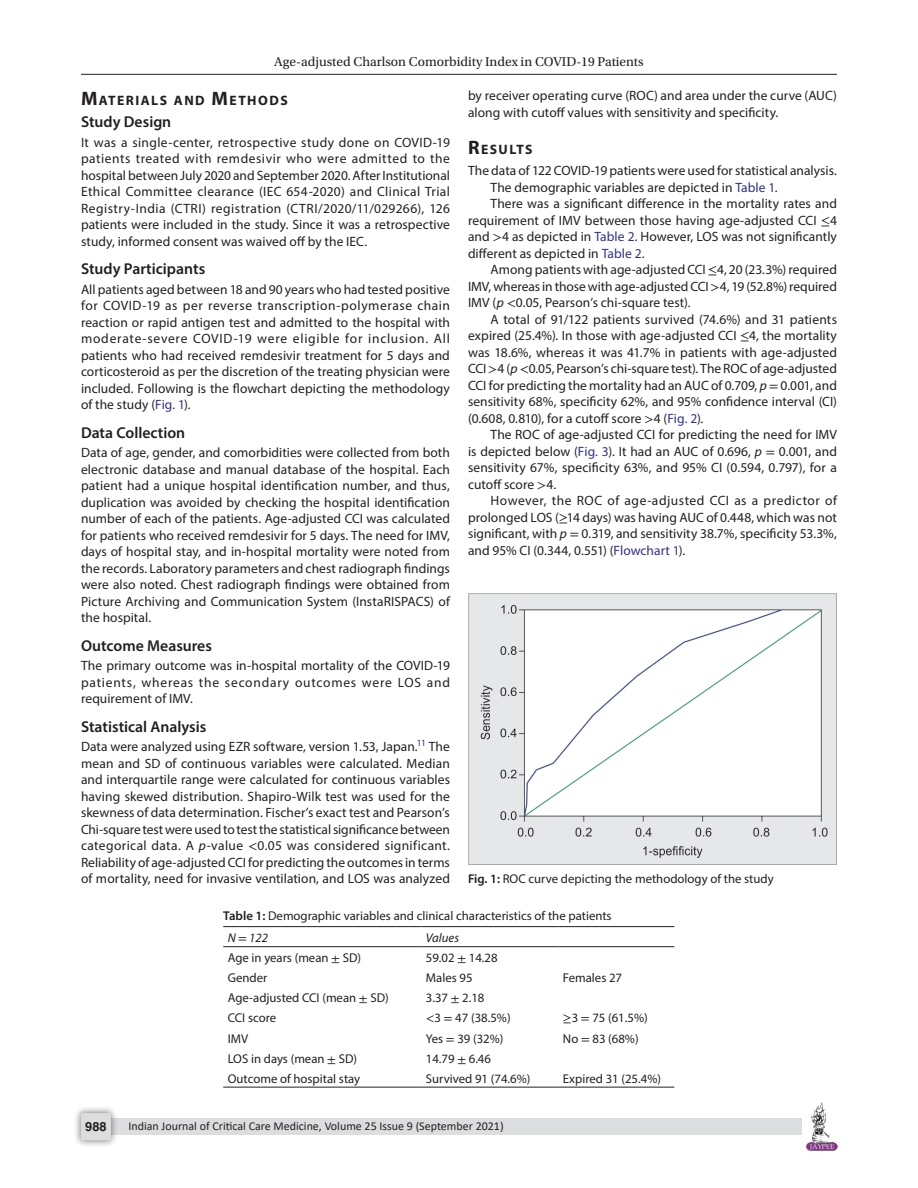
<style>
.page{position:relative;width:918px;height:1188px;background:#fff}
.page>*{position:absolute;margin:0;border:0;box-sizing:border-box;transform-origin:0 0}
.Head-2{font:600 15.75px "Myriad Pro";color:#231f20}
.Head-2-stk{font:600 15.75px "Myriad Pro";color:#231f20}
.Head-1{font:700 13.65px "Myriad Pro";letter-spacing:.105em;color:#231f20}
.Para-NoIndent{font:13.5px/16.5px "Myriad Pro";letter-spacing:.005em;color:#231f20;text-align:justify}
.Para-Indent{font:13.5px/16.5px "Myriad Pro";letter-spacing:.005em;color:#231f20;text-align:justify}
.t1{font:13.5px "Utopia Std";color:#231f20}
.TableBody{font:12.75px "Myriad Pro";color:#231f20}
.TableCaption{font:12.75px "Myriad Pro";color:#231f20}
.FigCaption{font:12.75px "Myriad Pro";color:#231f20}
.TableHeader{font:italic 12.75px "Myriad Pro";color:#231f20}
.t2{font:700 12.75px "Helvetica LT Std";color:#231f20}
.t3{font:12px "Calibri";color:#231f20}
.s1{font-size:19.5px}
.s2{color:#2e3092}
.s3{font-family:"STIX General"}
.s4{font-style:italic}
.s5{font-weight:600}
.s6{font-family:"STIX General";font-style:normal}
</style>
<div class="page">
<hr style="left:81px;top:74px;width:756px;height:1px;background:#231f20">
<img style="left:807px;top:1103px;width:30px;height:48px">
<div style="left:96px;top:1119px;width:706px;height:16px;background:#dcdddf"></div>
<div style="left:73px;top:1106px;width:45px;height:41px;background:#231f20;opacity:.61"></div>
<div style="left:81px;top:1113px;width:30px;height:27px;background:#dcdddf;border-radius:2px"></div>
<img style="left:468px;top:594px;width:368px;height:271px">
<hr style="left:223px;top:1087px;width:198px;height:1px;background:#231f20">
<hr style="left:421px;top:1087px;width:137px;height:1px;background:#231f20">
<hr style="left:558px;top:1087px;width:116px;height:1px;background:#231f20">
<hr style="left:223px;top:926px;width:198px;height:1px;background:#231f20">
<hr style="left:421px;top:926px;width:137px;height:1px;background:#231f20">
<hr style="left:558px;top:926px;width:116px;height:1px;background:#231f20">
<hr style="left:223px;top:946px;width:198px;height:1px;background:#231f20">
<hr style="left:421px;top:946px;width:137px;height:1px;background:#231f20">
<hr style="left:558px;top:946px;width:116px;height:1px;background:#231f20">
<p class="t1" style="left:274px;top:55px;width:371px">Age-adjusted Charlson Comorbidity Index in COVID-19 Patients</p>
<p class="Para-NoIndent" style="left:468px;top:87px;width:370px">by receiver operating curve (ROC) and area under the curve (AUC) along with cutoff values with sensitivity and specificity.</p>
<p class="Head-1" style="left:468px;top:141px;width:66px"><span class="s1">R</span>ESULTS</p>
<p class="Para-NoIndent" style="left:468px;top:162px;width:370px">The data of 122 COVID-19 patients were used for statistical analysis.</p>
<p class="Para-Indent" style="left:490px;top:179px;width:289px">The demographic variables are depicted in <span class="s2">Table 1</span>.</p>
<p class="Para-Indent" style="left:468px;top:195px;width:371px;text-indent:22px">There was a significant difference in the mortality rates and requirement of IMV between those having age-adjusted CCI <span class="s3">≤</span>4 and <span class="s3">&gt;</span>4 as depicted in <span class="s2">Table 2</span>. However, LOS was not significantly different as depicted in <span class="s2">Table 2</span>.</p>
<p class="Para-Indent" style="left:468px;top:261px;width:370px;text-indent:22px">Among patients with age-adjusted CCI <span class="s3">≤</span>4, 20 (23.3%) required IMV, whereas in those with age-adjusted CCI <span class="s3">&gt;</span>4, 19 (52.8%) required IMV (<span class="s4">p</span> <span class="s3">&lt;</span>0.05, Pearson’s chi-square test).</p>
<p class="Para-Indent" style="left:468px;top:311px;width:371px;text-indent:22px">A total of 91/122 patients survived (74.6%) and 31 patients expired (25.4%). In those with age-adjusted CCI <span class="s3">≤</span>4, the mortality was 18.6%, whereas it was 41.7% in patients with age-adjusted CCI <span class="s3">&gt;</span>4 (<span class="s4">p</span><span class="s3">&lt;</span>0.05, Pearson’s chi-square test). The ROC of age-adjusted CCI for predicting the mortality had an AUC of 0.709, <span class="s4">p</span> <span class="s3">=</span> 0.001, and sensitivity 68%, specificity 62%, and 95% confidence interval (CI) (0.608, 0.810), for a cutoff score <span class="s3">&gt;</span>4 (<span class="s2">Fig. 2</span>).</p>
<p class="Para-Indent" style="left:468px;top:426px;width:370px;text-indent:22px">The ROC of age-adjusted CCI for predicting the need for IMV is depicted below (<span class="s2">Fig. 3</span>). It had an AUC of 0.696, <span class="s4">p</span> <span class="s3">=</span> 0.001, and sensitivity 67%, specificity 63%, and 95% CI (0.594, 0.797), for a cutoff score <span class="s3">&gt;</span>4.</p>
<p class="Para-Indent" style="left:468px;top:492px;width:371px;text-indent:22px">However, the ROC of age-adjusted CCI as a predictor of prolonged LOS (<span class="s3">≥</span>14 days) was having AUC of 0.448, which was not significant, with <span class="s4">p</span> <span class="s3">=</span> 0.319, and sensitivity 38.7%, specificity 53.3%, and 95% CI (0.344, 0.551) (<span class="s2">Flowchart 1</span>).</p>
<p class="Head-1" style="left:81px;top:91px;width:208px"><span class="s1">M</span>ATERIALS AND <span class="s1">M</span>ETHODS</p>
<p class="Head-2-stk" style="left:81px;top:112px;width:92px">Study Design</p>
<p class="Para-NoIndent" style="left:81px;top:134px;width:371px">It was a single-center, retrospective study done on COVID-19 patients treated with remdesivir who were admitted to the hospital between July 2020 and September 2020. After Institutional Ethical Committee clearance (IEC 654-2020) and Clinical Trial Registry-India (CTRI) registration (CTRI/2020/11/029266), 126 patients were included in the study. Since it was a retrospective study, informed consent was waived off by the IEC.</p>
<p class="Head-2" style="left:81px;top:259px;width:126px">Study Participants</p>
<p class="Para-NoIndent" style="left:81px;top:281px;width:371px">All patients aged between 18 and 90 years who had tested positive for COVID-19 as per reverse transcription-polymerase chain reaction or rapid antigen test and admitted to the hospital with moderate-severe COVID-19 were eligible for inclusion. All patients who had received remdesivir treatment for 5 days and corticosteroid as per the discretion of the treating physician were included. Following is the flowchart depicting the methodology of the study (<span class="s2">Fig. 1</span>).</p>
<p class="Head-2" style="left:81px;top:422px;width:106px">Data Collection</p>
<p class="Para-NoIndent" style="left:81px;top:444px;width:371px">Data of age, gender, and comorbidities were collected from both electronic database and manual database of the hospital. Each patient had a unique hospital identification number, and thus, duplication was avoided by checking the hospital identification number of each of the patients. Age-adjusted CCI was calculated for patients who received remdesivir for 5 days. The need for IMV, days of hospital stay, and in-hospital mortality were noted from the records. Laboratory parameters and chest radiograph findings were also noted. Chest radiograph findings were obtained from Picture Archiving and Communication System (InstaRISPACS) of the hospital.</p>
<p class="Head-2" style="left:81px;top:635px;width:133px">Outcome Measures</p>
<p class="Para-NoIndent" style="left:81px;top:657px;width:371px">The primary outcome was in-hospital mortality of the COVID-19 patients, whereas the secondary outcomes were LOS and requirement of IMV.</p>
<p class="Head-2" style="left:81px;top:716px;width:127px">Statistical Analysis</p>
<p class="Para-NoIndent" style="left:81px;top:738px;width:371px">Data were analyzed using EZR software, version 1.53, Japan.<sup>11</sup> The mean and SD of continuous variables were calculated. Median and interquartile range were calculated for continuous variables having skewed distribution. Shapiro-Wilk test was used for the skewness of data determination. Fischer’s exact test and Pearson’s Chi-square test were used to test the statistical significance between categorical data. A <span class="s4">p</span>-value <span class="s3">&lt;</span>0.05 was considered significant.<br>Reliability of age-adjusted CCI for predicting the outcomes in terms of mortality, need for invasive ventilation, and LOS was analyzed</p>
<p class="FigCaption" style="left:468px;top:871px;width:307px"><span class="s5">Fig. 1:</span> ROC curve depicting the methodology of the study</p>
<p class="TableCaption" style="left:223px;top:908px;width:390px"><span class="s5">Table 1:</span> Demographic variables and clinical characteristics of the patients</p>
<p class="TableHeader" style="left:228px;top:930px;width:42px">N <span class="s6">=</span> 122</p>
<p class="TableHeader" style="left:426px;top:930px;width:35px">Values</p>
<p class="TableBody" style="left:228px;top:950px;width:135px">Age in years (mean <span class="s3">±</span> SD)</p>
<p class="TableBody" style="left:426px;top:950px;width:73px">59.02 <span class="s3">±</span> 14.28</p>
<p class="TableBody" style="left:228px;top:970px;width:41px">Gender</p>
<p class="TableBody" style="left:426px;top:970px;width:48px">Males 95</p>
<p class="TableBody" style="left:563px;top:970px;width:61px">Females 27</p>
<p class="TableBody" style="left:228px;top:990px;width:162px">Age-adjusted CCI (mean <span class="s3">±</span> SD)</p>
<p class="TableBody" style="left:426px;top:990px;width:60px">3.37 <span class="s3">±</span> 2.18</p>
<p class="TableBody" style="left:228px;top:1010px;width:50px">CCI score</p>
<p class="TableBody" style="left:426px;top:1010px;width:86px"><span class="s3">&lt;</span>3 <span class="s3">=</span> 47 (38.5%)</p>
<p class="TableBody" style="left:563px;top:1010px;width:86px"><span class="s3">≥</span>3 <span class="s3">=</span> 75 (61.5%)</p>
<p class="TableBody" style="left:228px;top:1030px;width:22px">IMV</p>
<p class="TableBody" style="left:426px;top:1030px;width:79px">Yes <span class="s3">=</span> 39 (32%)</p>
<p class="TableBody" style="left:563px;top:1030px;width:77px">No <span class="s3">=</span> 83 (68%)</p>
<p class="TableBody" style="left:228px;top:1050px;width:131px">LOS in days (mean <span class="s3">±</span> SD)</p>
<p class="TableBody" style="left:426px;top:1050px;width:67px">14.79 <span class="s3">±</span> 6.46</p>
<p class="TableBody" style="left:228px;top:1070px;width:134px">Outcome of hospital stay</p>
<p class="TableBody" style="left:426px;top:1070px;width:106px">Survived 91 (74.6%)</p>
<p class="TableBody" style="left:563px;top:1070px;width:100px">Expired 31 (25.4%)</p>
<p class="t2" style="left:85px;top:1119px;width:23px">988</p>
<p class="t3" style="left:128px;top:1117px;width:377px">Indian Journal of Critical Care Medicine, Volume 25 Issue 9 (September 2021)</p>
</div>
